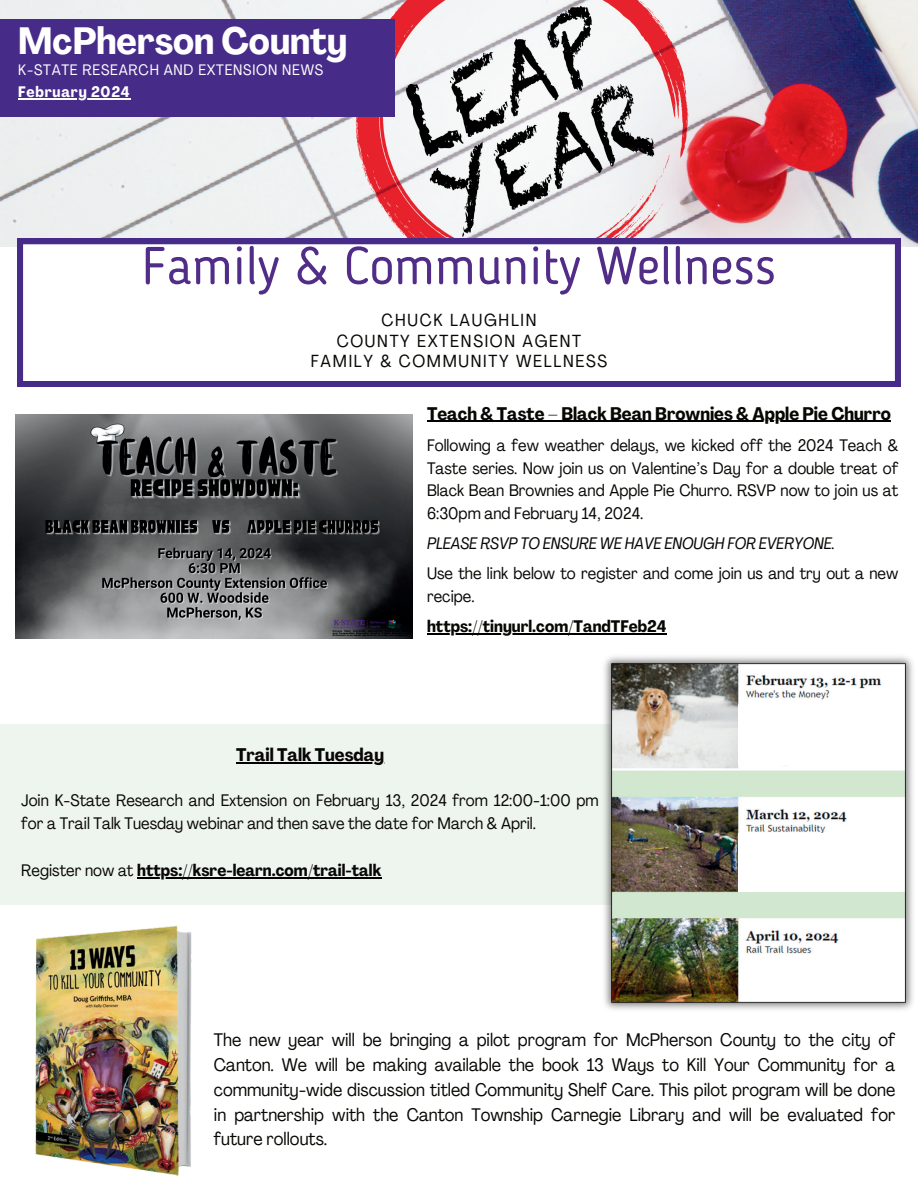
<style>
.page{position:relative;width:918px;height:1188px;background:#fff}
.page>*{position:absolute;margin:0;border:0;box-sizing:border-box;transform-origin:0 0}
.t1{font:52.5px "Blogger Sans";color:#522d88}
.t2{font:700 condensed 37.5px "Agrandir";color:#fff}
.t3{font:condensed 18px/24.8px "Agrandir";color:#080704;text-align:justify}
.t4{font:700 condensed 18px "Agrandir";color:#080704}
.t5{font:condensed 17.25px/20.4px "Agrandir";letter-spacing:.1em;color:#080704;text-align:center}
.t6{font:condensed 16.5px/22.5px "Agrandir";color:#080704}
.t7{font:700 condensed 16.5px "Agrandir";color:#080704}
.t8{font:italic condensed 16.5px "Agrandir";color:#080704}
.t9{font:condensed 15px "Agrandir";letter-spacing:.05em;color:#fff}
.t10{font:700 condensed 15px "Agrandir";letter-spacing:.05em;color:#fff}
.s1{font-weight:400}
</style>
<div class="page">
<img style="left:0;top:0;width:918px;height:246px">
<div style="left:0;top:19px;width:394px;height:97px;background:#462b88"></div>
<svg style="left:17px;top:239px;width:884px;height:148px"></svg>
<img style="left:15px;top:415px;width:397px;height:224px">
<img style="left:35px;top:925px;width:157px;height:251px">
<div style="left:0;top:724px;width:731px;height:181px;background:#eef4ee"></div>
<img style="left:604px;top:656px;width:309px;height:354px">
<div style="left:739px;top:704px;width:161px;height:61px;background:#fff"></div>
<div style="left:739px;top:833px;width:161px;height:59px;background:#fff"></div>
<div style="left:741px;top:958px;width:162px;height:36px;background:#fff"></div>
<hr style="left:18px;top:98px;width:112px;height:1px;background:#fff">
<hr style="left:427px;top:421px;width:464px;height:1px;background:#000">
<hr style="left:427px;top:633px;width:240px;height:2px;background:#000">
<hr style="left:236px;top:763px;width:148px;height:1px;background:#000">
<hr style="left:137px;top:877px;width:244px;height:1px;background:#000">
<h2 class="t2" style="left:18px;top:18px;width:331px">McPherson County</h2>
<p class="t10" style="left:18px;top:83px;width:113px">February 2024</p>
<p class="t9" style="left:18px;top:61px;width:306px">K-STATE RESEARCH AND EXTENSION NEWS</p>
<h1 class="t1" style="left:142px;top:234px;width:636px">Family &amp; Community Wellness</h1>
<p class="t5" style="left:311px;top:310px;width:298px">CHUCK LAUGHLIN<br>COUNTY EXTENSION AGENT<br>FAMILY &amp; COMMUNITY WELLNESS</p>
<p class="t4" style="left:427px;top:402px;width:465px">Teach &amp; Taste – Black Bean Brownies &amp; Apple Pie Churro</p>
<p class="t6" style="left:427px;top:434px;width:473px;text-align:justify">Following a few weather delays, we kicked off the 2024 Teach &amp; Taste series. Now join us on Valentine’s Day for a double treat of Black Bean Brownies and Apple Pie Churro. RSVP now to join us at 6:30pm and February 14, 2024.</p>
<p class="t8" style="left:427px;top:533px;width:409px">PLEASE RSVP TO ENSURE WE HAVE ENOUGH FOR EVERYONE.</p>
<p class="t6" style="left:427px;top:562px;width:473px">Use the link below to register and come join us and try out a new recipe.</p>
<p class="t7" style="left:427px;top:616px;width:241px">https://tinyurl.com/TandTFeb24</p>
<p class="t4" style="left:236px;top:744px;width:150px">Trail Talk Tuesday</p>
<p class="t6" style="left:21px;top:789px;width:579px">Join K-State Research and Extension on February 13, 2024 from 12:00-1:00 pm for a Trail Talk Tuesday webinar and then save the date for March &amp; April.</p>
<p class="t7" style="left:21px;top:860px;width:361px"><span class="s1">Register now at</span> https://ksre-learn.com/trail-talk</p>
<p class="t3" style="left:214px;top:1028px;width:683px">The new year will be bringing a pilot program for McPherson County to the city of Canton. We will be making available the book 13 Ways to Kill Your Community for a community-wide discussion titled Community Shelf Care. This pilot program will be done in partnership with the Canton Township Carnegie Library and will be evaluated for future rollouts.</p>
</div>
